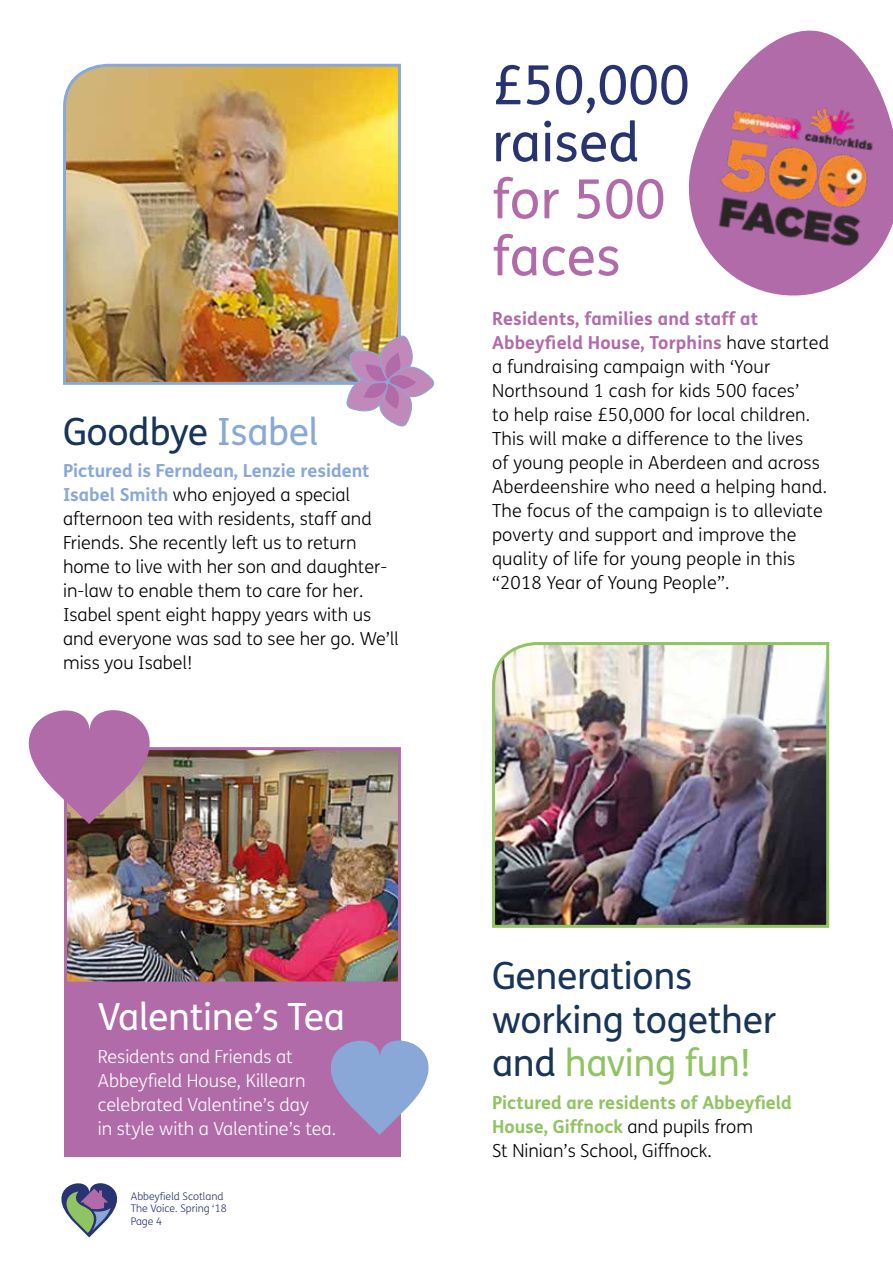
<style>
.page{position:relative;width:893px;height:1263px;background:#fff}
.page>*{position:absolute;margin:0;border:0;box-sizing:border-box;transform-origin:0 0}
.t1{font:54px/57px "FS Me";color:#283371}
.t2{font:54px/57px "FS Me";color:#b26ba9}
.t3{font:37.5px/43.5px "FS Me";letter-spacing:-.01em;color:#183458}
.t4{font:37.5px "FS Me";letter-spacing:-.01em;color:#fff}
.t5{font:300 18px/24px "FS Me";letter-spacing:.01em;color:#000}
.t6{font:300 18px/24px "FS Me";color:#fff}
.t7{font:700 18px/24px "FS Me";color:#90c362}
.t8{font:300 10.5px/12.6px "FS Me";color:#283371}
.s1{color:#89a8d8}
.s2{font-weight:700;color:#89a8d8}
.s3{font-weight:700;color:#b26ba9}
.s4{color:#90c362}
.s5{font-weight:300;color:#000}
</style>
<div class="page">
<div style="left:64px;top:803px;width:337px;height:354px;background:#b26ba9"></div>
<svg style="left:61px;top:1183px;width:57px;height:54px"></svg>
<img style="left:63px;top:63px;width:338px;height:322px">
<img style="left:492px;top:642px;width:338px;height:286px">
<img style="left:67px;top:747px;width:334px;height:235px">
<svg style="left:688px;top:30px;width:205px;height:266px;fill:#b26ba9"></svg>
<svg style="left:346px;top:335px;width:89px;height:92px"></svg>
<img style="left:709px;top:92px;width:178px;height:159px">
<svg style="left:28px;top:710px;width:172px;height:114px"></svg>
<svg style="left:330px;top:1040px;width:99px;height:95px"></svg>
<h2 class="t3" style="left:63px;top:411px;width:257px">Goodbye <span class="s1">Isabel</span></h2>
<p class="t5" style="left:63px;top:459px;width:337px"><span class="s2">Pictured is Ferndean, Lenzie resident Isabel Smith</span> who enjoyed a special afternoon tea with residents, staff and Friends. She recently left us to return home to live with her son and daughter&shy;in-law to enable them to care for her.<br>Isabel spent eight happy years with us and everyone was sad to see her go. We’ll miss you Isabel!</p>
<h1 class="t1" style="left:492px;top:58px;width:199px">£50,000 raised</h1>
<h1 class="t2" style="left:492px;top:172px;width:175px">for 500 faces</h1>
<p class="t5" style="left:492px;top:307px;width:339px"><span class="s3">Residents, families and staff at Abbeyfield House, Torphins</span> have started a fundraising campaign with ‘Your Northsound 1 cash for kids 500 faces’<br>to help raise £50,000 for local children.<br>This will make a difference to the lives<br>of young people in Aberdeen and across Aberdeenshire who need a helping hand.<br>The focus of the campaign is to alleviate poverty and support and improve the quality of life for young people in this “2018 Year of Young People”.</p>
<h2 class="t4" style="left:98px;top:995px;width:249px">Valentine’s Tea</h2>
<p class="t6" style="left:98px;top:1045px;width:240px">Residents and Friends at<br>Abbeyfield House, Killearn celebrated Valentine’s day<br>in style with a Valentine’s tea.</p>
<p class="t8" style="left:131px;top:1190px;width:98px">Abbeyfield Scotland<br>The Voice. Spring ‘18<br>Page 4</p>
<h2 class="t3" style="left:492px;top:955px;width:286px">Generations working together and <span class="s4">having fun!</span></h2>
<p class="t7" style="left:492px;top:1090px;width:301px">Pictured are residents of Abbeyfield<br>House, Giffnock <span class="s5">and pupils from<br>St Ninian’s School, Giffnock.</span></p>
</div>
